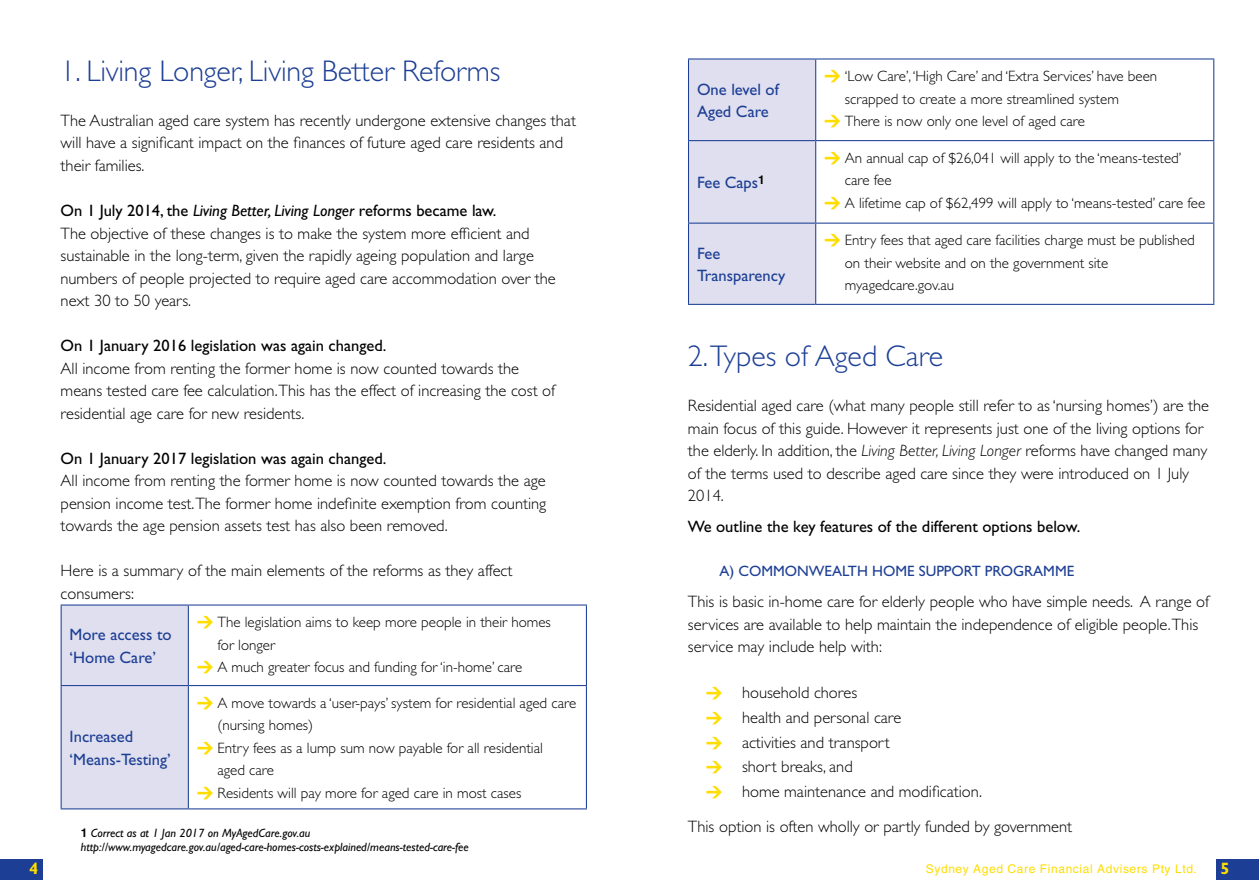
<style>
.page{position:relative;width:1259px;height:893px;background:#fff}
.page>*{position:absolute;margin:0;border:0;box-sizing:border-box;transform-origin:0 0}
.t1{font:300 30px "Gill Sans";letter-spacing:-.005em;color:#1c3e94}
.t2{font:300 16.5px/22.5px "Gill Sans";color:#000}
.t3{font:16.5px "Gill Sans";color:#000}
.t4{font:16.5px/22.5px "Gill Sans";color:#1c3e94}
.t5{font:700 16.5px "Gill Sans";color:#fd0}
.t6{font:300 15px/22.5px "Gill Sans";color:#000}
.t7{font:15px "Gill Sans";color:#1c3e94}
.t8{font:italic 12px/13.5px "Gill Sans";color:#000}
.t9{font:12px "Helvetica";letter-spacing:.05em;color:#fd0}
.s1{font-weight:400}
.s2{font-weight:400;font-style:italic}
.s3{font-family:"DIN";font-weight:900;font-size:16.5px;color:#fd0}
.s4{font-family:"Helvetica";font-weight:700;font-style:normal}
.s5{font-style:italic}
.s6{font-family:"DIN";font-weight:900;color:#fd0}
</style>
<div class="page">
<div style="left:0;top:859px;width:43px;height:21px;background:#1c3e94"></div>
<div style="left:1216px;top:859px;width:43px;height:21px;background:#1c3e94"></div>
<div style="left:689px;top:60px;width:126px;height:244px;background:#dfdfef"></div>
<hr style="left:688px;top:58px;width:127px;height:2px;background:#1c3e94">
<hr style="left:688px;top:60px;width:1px;height:80px;background:#1c3e94">
<hr style="left:815px;top:58px;width:399px;height:2px;background:#1c3e94">
<hr style="left:815px;top:60px;width:1px;height:80px;background:#1c3e94">
<hr style="left:1213px;top:60px;width:1px;height:80px;background:#1c3e94">
<hr style="left:688px;top:140px;width:127px;height:1px;background:#1c3e94">
<hr style="left:688px;top:141px;width:1px;height:82px;background:#1c3e94">
<hr style="left:815px;top:140px;width:399px;height:1px;background:#1c3e94">
<hr style="left:815px;top:141px;width:1px;height:82px;background:#1c3e94">
<hr style="left:1213px;top:141px;width:1px;height:82px;background:#1c3e94">
<hr style="left:688px;top:223px;width:127px;height:1px;background:#1c3e94">
<hr style="left:688px;top:224px;width:1px;height:80px;background:#1c3e94">
<hr style="left:815px;top:223px;width:399px;height:1px;background:#1c3e94">
<hr style="left:815px;top:224px;width:1px;height:80px;background:#1c3e94">
<hr style="left:1213px;top:224px;width:1px;height:80px;background:#1c3e94">
<hr style="left:688px;top:304px;width:127px;height:1px;background:#1c3e94">
<hr style="left:815px;top:304px;width:399px;height:1px;background:#1c3e94">
<div style="left:62px;top:606px;width:126px;height:202px;background:#dfdfef"></div>
<hr style="left:61px;top:604px;width:127px;height:2px;background:#1c3e94">
<hr style="left:61px;top:606px;width:1px;height:79px;background:#1c3e94">
<hr style="left:188px;top:604px;width:399px;height:2px;background:#1c3e94">
<hr style="left:188px;top:606px;width:1px;height:79px;background:#1c3e94">
<hr style="left:586px;top:606px;width:1px;height:79px;background:#1c3e94">
<hr style="left:61px;top:685px;width:127px;height:1px;background:#1c3e94">
<hr style="left:61px;top:686px;width:1px;height:122px;background:#1c3e94">
<hr style="left:188px;top:685px;width:399px;height:1px;background:#1c3e94">
<hr style="left:188px;top:686px;width:1px;height:122px;background:#1c3e94">
<hr style="left:586px;top:686px;width:1px;height:122px;background:#1c3e94">
<hr style="left:61px;top:808px;width:127px;height:1px;background:#1c3e94">
<hr style="left:188px;top:808px;width:399px;height:1px;background:#1c3e94">
<h1 class="t1" style="left:61px;top:54px;width:441px">1. Living Longer, Living Better Reforms</h1>
<p class="t2" style="left:61px;top:109px;width:517px">The Australian aged care system has recently undergone extensive changes that will have a significant impact on the finances of future aged care residents and their families.</p>
<p class="t2" style="left:61px;top:199px;width:497px"><span class="s1">On 1 July 2014, the</span> <span class="s2">Living Better, Living Longer</span> <span class="s1">reforms became law.<br></span>The objective of these changes is to make the system more efficient and sustainable in the long-term, given the rapidly ageing population and large numbers of people projected to require aged care accommodation over the next 30 to 50 years.</p>
<p class="t3" style="left:61px;top:336px;width:327px">On 1 January 2016 legislation was again changed.</p>
<p class="t2" style="left:61px;top:357px;width:496px">All income from renting the former home is now counted towards the means tested care fee calculation.This has the effect of increasing the cost of residential age care for new residents.</p>
<p class="t3" style="left:61px;top:448px;width:327px">On 1 January 2017 legislation was again changed.</p>
<p class="t2" style="left:61px;top:469px;width:487px;text-align:justify">All income from renting the former home is now counted towards the age pension income test.The former home indefinite exemption from counting towards the age pension assets test has also been removed.</p>
<p class="t2" style="left:61px;top:559px;width:453px">Here is a summary of the main elements of the reforms as they affect consumers:</p>
<p class="t4" style="left:70px;top:623px;width:103px">More access to ‘Home Care’</p>
<p class="t6" style="left:197px;top:611px;width:355px"><span class="s3">&gt;</span> The legislation aims to keep more people in their homes</p>
<p class="t6" style="left:217px;top:634px;width:59px">for longer</p>
<p class="t6" style="left:197px;top:656px;width:327px"><span class="s3">&gt;</span> A much greater focus and funding for ‘in-home’ care</p>
<p class="t6" style="left:197px;top:692px;width:381px"><span class="s3">&gt;</span> A move towards a ‘user-pays’ system for residential aged care</p>
<p class="t6" style="left:217px;top:714px;width:97px">(nursing homes)</p>
<p class="t6" style="left:197px;top:737px;width:347px"><span class="s3">&gt;</span> Entry fees as a lump sum now payable for all residential</p>
<p class="t6" style="left:217px;top:759px;width:58px">aged care</p>
<p class="t6" style="left:197px;top:782px;width:326px"><span class="s3">&gt;</span> Residents will pay more for aged care in most cases</p>
<p class="t8" style="left:81px;top:826px;width:389px"><span class="s4">1</span> Correct as at 1 Jan 2017 on MyAgedCare.gov.au http://www.myagedcare.gov.au/aged-care-homes-costs-explained/means-tested-care-fee</p>
<p class="t4" style="left:70px;top:725px;width:103px">Increased ‘Means-Testing’</p>
<p class="t4" style="left:697px;top:78px;width:83px">One level of<br>Aged Care</p>
<p class="t4" style="left:697px;top:171px;width:69px">Fee Caps<sup>1</sup></p>
<p class="t4" style="left:697px;top:242px;width:90px">Fee<br>Transparency</p>
<p class="t6" style="left:824px;top:65px;width:334px"><span class="s3">&gt;</span> ‘Low Care’, ‘High Care’ and ‘Extra Services’ have been</p>
<p class="t6" style="left:845px;top:88px;width:275px">scrapped to create a more streamlined system</p>
<p class="t6" style="left:824px;top:110px;width:262px"><span class="s3">&gt;</span> There is now only one level of aged care</p>
<p class="t6" style="left:824px;top:147px;width:359px"><span class="s3">&gt;</span> An annual cap of $26,041 will apply to the ‘means-tested’</p>
<p class="t6" style="left:845px;top:169px;width:48px">care fee</p>
<p class="t6" style="left:824px;top:192px;width:382px"><span class="s3">&gt;</span> A lifetime cap of $62,499 will apply to ‘means-tested’ care fee</p>
<p class="t6" style="left:845px;top:229px;width:351px;text-indent:-21px"><span class="s3">&gt;</span> Entry fees that aged care facilities charge must be published on their website and on the government site myagedcare.gov.au</p>
<h1 class="t1" style="left:688px;top:339px;width:257px">2.Types of Aged Care</h1>
<p class="t2" style="left:688px;top:395px;width:523px">Residential aged care (what many people still refer to as ‘nursing homes’) are the main focus of this guide. However it represents just one of the living options for the elderly. In addition, the <span class="s5">Living Better, Living Longer</span> reforms have changed many of the terms used to describe aged care since they were introduced on 1 July 2014.</p>
<p class="t3" style="left:688px;top:517px;width:394px">We outline the key features of the different options below.</p>
<p class="t7" style="left:719px;top:562px;width:356px">A) COMMONWEALTH HOME SUPPORT PROGRAMME</p>
<p class="t2" style="left:688px;top:591px;width:522px">This is basic in-home care for elderly people who have simple needs. A range of services are available to help maintain the independence of eligible people.This service may include help with:</p>
<p class="t2" style="left:706px;top:680px;width:277px;line-height:24.8px"><span class="s6">&gt;</span> household chores<br><span class="s6">&gt;</span> health and personal care<br><span class="s6">&gt;</span> activities and transport<br><span class="s6">&gt;</span> short breaks, and<br><span class="s6">&gt;</span> home maintenance and modification.</p>
<p class="t2" style="left:688px;top:816px;width:386px">This option is often wholly or partly funded by government</p>
<p class="t5" style="left:29px;top:859px;width:11px">4</p>
<p class="t5" style="left:1220px;top:859px;width:11px">5</p>
<p class="t9" style="left:926px;top:861px;width:272px">Sydney Aged Care Financial Advisers Pty Ltd.</p>
</div>
